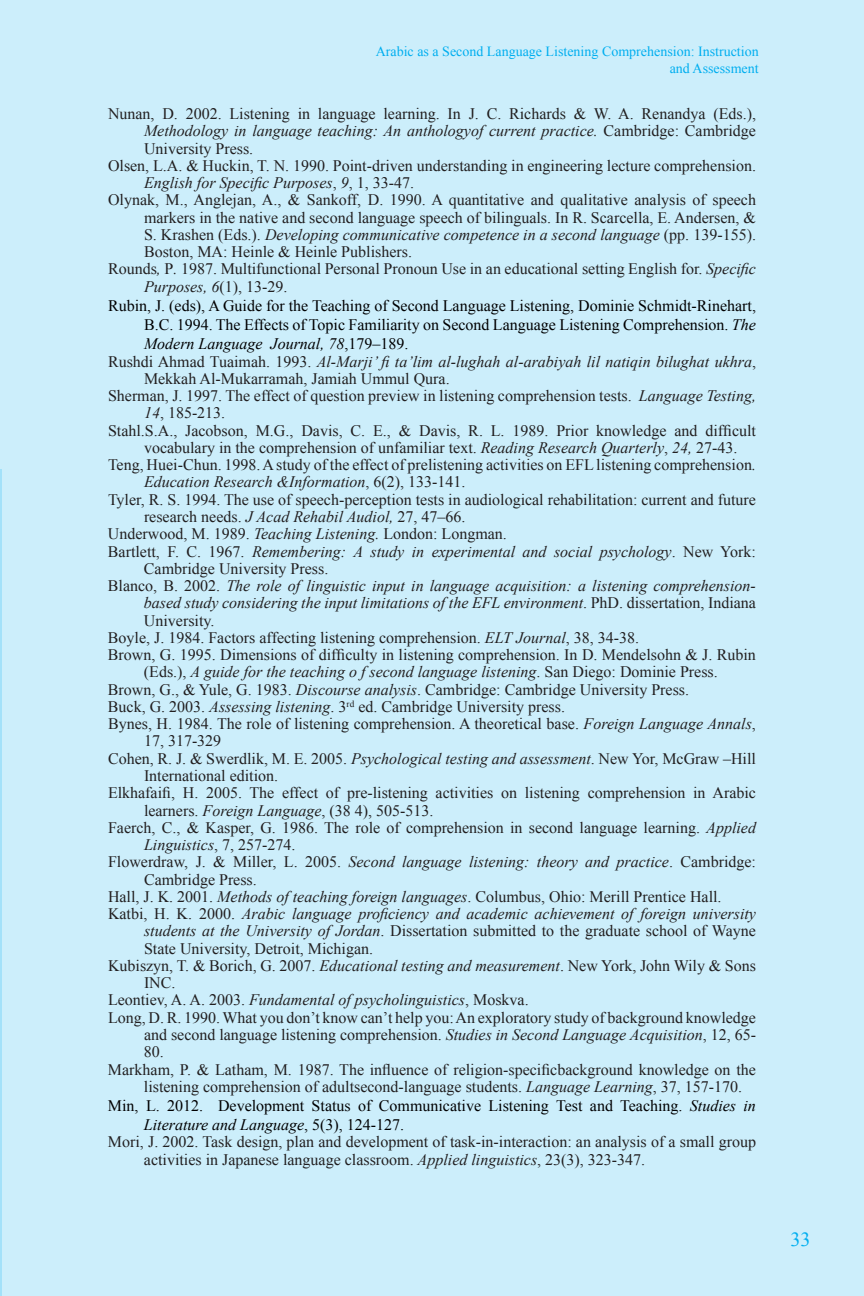
<style>
.page{position:relative;width:864px;height:1296px;background:#cceefb}
.page>*{position:absolute;margin:0;border:0;box-sizing:border-box;transform-origin:0 0}
.t1{font:20px "Times New Roman";color:#00aeef}
.t2{font:16px/17.2px "Times New Roman";color:#231f20}
.t3{font:italic 16px "Times New Roman";color:#231f20}
.t4{font:16px/19.2px "Times New Roman";color:#000001;text-align:justify}
.t5{font:14px/16.8px "Times New Roman";color:#00aeef;text-align:right}
.s1{font-style:normal}
.s2{font-style:italic}
</style>
<div class="page">
<hr style="left:0;top:470px;width:1px;height:826px;background:#00aeef">
<p class="t5" style="left:376px;top:43px;width:384px">Arabic as a Second Language Listening Comprehension: Instruction and Assessment</p>
<p class="t2" style="left:108px;top:105px;width:650px">Nunan, D. 2002. Listening in language learning. In J. C. Richards &amp; W. A. Renandya (Eds.),</p>
<p class="t3" style="left:144px;top:122px;width:614px">Methodology in language teaching: An anthologyof current practice. <span class="s1">Cambridge: Cambridge</span></p>
<p class="t2" style="left:144px;top:140px;width:111px">University Press.</p>
<p class="t2" style="left:108px;top:157px;width:650px">Olsen, L.A. &amp; Huckin, T. N. 1990. Point-driven understanding in engineering lecture comprehension.</p>
<p class="t3" style="left:144px;top:174px;width:272px">English for Specific Purposes<span class="s1">,</span> 9<span class="s1">, 1, 33-47.</span></p>
<p class="t2" style="left:108px;top:191px;width:650px">Olynak, M., Anglejan, A., &amp; Sankoff, D. 1990. A quantitative and qualitative analysis of speech</p>
<p class="t2" style="left:144px;top:209px;width:613px">markers in the native and second language speech of bilinguals. In R. Scarcella, E. Andersen, &amp;</p>
<p class="t3" style="left:144px;top:226px;width:614px"><span class="s1">S. Krashen (Eds.).</span> Developing communicative competence in a second language <span class="s1">(pp. 139-155).</span></p>
<p class="t2" style="left:144px;top:243px;width:269px">Boston, MA: Heinle &amp; Heinle Publishers.</p>
<p class="t2" style="left:108px;top:260px;width:650px">Rounds<span class="s2">,</span> P<span class="s2">.</span> 1987. Multifunctional Personal Pronoun Use in an educational setting English for. <span class="s2">Specific</span></p>
<p class="t3" style="left:144px;top:277px;width:145px">Purposes, 6<span class="s1">(1), 13-29.</span></p>
<p class="t4" style="left:144px;top:296px;width:614px;text-indent:-36px">Rubin, J. (eds), A Guide for the Teaching of Second Language Listening, Dominie Schmidt-Rinehart, B.C. 1994. The Effects of Topic Familiarity on Second Language Listening Comprehension. <span class="s2">The Modern Language Journal, 78</span>,179–189.</p>
<p class="t3" style="left:108px;top:352px;width:650px"><span class="s1">Rushdi Ahmad Tuaimah. 1993.</span> Al-Marji’ fi ta’lim al-lughah al-arabiyah lil natiqin bilughat ukhra<span class="s1">,</span></p>
<p class="t2" style="left:144px;top:370px;width:307px">Mekkah Al-Mukarramah, Jamiah Ummul Qura.</p>
<p class="t2" style="left:108px;top:387px;width:650px">Sherman, J. 1997. The effect of question preview in listening comprehension tests. <span class="s2">Language Testing,</span></p>
<p class="t2" style="left:144px;top:404px;width:83px"><span class="s2">14</span>, 185-213.</p>
<p class="t2" style="left:108px;top:422px;width:650px">Stahl.S.A., Jacobson, M.G., Davis, C. E., &amp; Davis, R. L. 1989. Prior knowledge and difficult</p>
<p class="t2" style="left:144px;top:439px;width:595px">vocabulary in the comprehension of unfamiliar text. <span class="s2">Reading Research Quarterly</span>, <span class="s2">24,</span> 27-43.</p>
<p class="t2" style="left:108px;top:456px;width:649px">Teng, Huei-Chun. 1998. A study of the effect of prelistening activities on EFL listening comprehension<span class="s2">.</span></p>
<p class="t3" style="left:144px;top:473px;width:323px">Education Research &amp;Information<span class="s1">, 6(2), 133-141.</span></p>
<p class="t2" style="left:108px;top:491px;width:650px">Tyler, R. S. 1994. The use of speech-perception tests in audiological rehabilitation: current and future</p>
<p class="t2" style="left:144px;top:508px;width:323px">research needs. <span class="s2">J Acad Rehabil Audiol,</span> 27, 47–66.</p>
<p class="t2" style="left:108px;top:525px;width:400px">Underwood, M. 1989. <span class="s2">Teaching Listening.</span> London: Longman.</p>
<p class="t3" style="left:108px;top:542px;width:650px"><span class="s1">Bartlett, F. C. 1967.</span> Remembering: A study in experimental and social psychology<span class="s1">. New York:</span></p>
<p class="t2" style="left:144px;top:560px;width:186px">Cambridge University Press.</p>
<p class="t3" style="left:108px;top:577px;width:650px"><span class="s1">Blanco, B. 2002.</span> The role of linguistic input in language acquisition: a listening comprehension-</p>
<p class="t3" style="left:144px;top:594px;width:614px">based study considering the input limitations of the EFL environment<span class="s1">. PhD. dissertation, Indiana</span></p>
<p class="t2" style="left:144px;top:612px;width:72px">University.</p>
<p class="t2" style="left:108px;top:629px;width:533px">Boyle, J. 1984. Factors affecting listening comprehension. <span class="s2">ELT Journal</span>, 38, 34-38.</p>
<p class="t2" style="left:108px;top:646px;width:650px">Brown, G. 1995. Dimensions of difficulty in listening comprehension. In D. Mendelsohn &amp; J. Rubin</p>
<p class="t3" style="left:144px;top:663px;width:575px"><span class="s1">(Eds.),</span> A guide for the teaching o f second language listening<span class="s1">. San Diego: Dominie Press.</span></p>
<p class="t2" style="left:108px;top:681px;width:583px">Brown, G., &amp; Yule, G. 1983. <span class="s2">Discourse analysis</span>. Cambridge: Cambridge University Press.</p>
<p class="t2" style="left:108px;top:698px;width:459px">Buck, G. 2003. <span class="s2">Assessing listening</span>. 3<sup>rd</sup> ed. Cambridge University press.</p>
<p class="t2" style="left:108px;top:715px;width:649px">Bynes, H. 1984. The role of listening comprehension. A theoretical base. <span class="s2">Foreign Language Annals</span>,</p>
<p class="t2" style="left:144px;top:732px;width:79px">17, 317-329</p>
<p class="t2" style="left:108px;top:750px;width:649px">Cohen, R. J. &amp; Swerdlik, M. E. 2005. <span class="s2">Psychological testing and assessment</span>. New Yor, McGraw –Hill</p>
<p class="t2" style="left:144px;top:767px;width:136px">International edition.</p>
<p class="t2" style="left:108px;top:784px;width:650px">Elkhafaifi, H. 2005. The effect of pre-listening activities on listening comprehension in Arabic</p>
<p class="t2" style="left:144px;top:802px;width:291px">learners. <span class="s2">Foreign Language</span>, (38 4), 505-513.</p>
<p class="t2" style="left:108px;top:819px;width:650px">Faerch, C., &amp; Kasper, G. 1986. The role of comprehension in second language learning. <span class="s2">Applied</span></p>
<p class="t3" style="left:144px;top:836px;width:153px">Linguistics<span class="s1">, 7, 257-274.</span></p>
<p class="t3" style="left:108px;top:853px;width:650px"><span class="s1">Flowerdraw, J. &amp; Miller, L. 2005.</span> Second language listening: theory and practice<span class="s1">. Cambridge:</span></p>
<p class="t2" style="left:144px;top:871px;width:114px">Cambridge Press.</p>
<p class="t2" style="left:108px;top:888px;width:615px">Hall, J. K. 2001. <span class="s2">Methods of teaching foreign languages</span>. Columbus, Ohio: Merill Prentice Hall.</p>
<p class="t3" style="left:108px;top:905px;width:650px"><span class="s1">Katbi, H. K. 2000.</span> Arabic language proficiency and academic achievement of foreign university</p>
<p class="t2" style="left:144px;top:922px;width:614px"><span class="s2">students at the University of Jordan</span>. Dissertation submitted to the graduate school of Wayne</p>
<p class="t2" style="left:144px;top:940px;width:231px">State University, Detroit, Michigan.</p>
<p class="t2" style="left:108px;top:957px;width:650px">Kubiszyn, T. &amp; Borich, G. 2007. <span class="s2">Educational testing and measurement</span>. New York, John Wily &amp; Sons</p>
<p class="t2" style="left:144px;top:974px;width:33px">INC.</p>
<p class="t3" style="left:108px;top:991px;width:422px"><span class="s1">Leontiev, A. A. 2003.</span> Fundamental of psycholinguistics<span class="s1">, Moskva.</span></p>
<p class="t2" style="left:108px;top:1009px;width:650px">Long, D. R. 1990. What you don’t know can’t help you: An exploratory study of background knowledge</p>
<p class="t2" style="left:144px;top:1026px;width:614px">and second language listening comprehension. <span class="s2">Studies in Second Language Acquisition</span>, 12, 65-</p>
<p class="t2" style="left:144px;top:1043px;width:21px">80.</p>
<p class="t2" style="left:108px;top:1061px;width:650px">Markham, P. &amp; Latham, M. 1987. The influence of religion-specificbackground knowledge on the</p>
<p class="t2" style="left:144px;top:1078px;width:600px">listening comprehension of adultsecond-language students. <span class="s2">Language Learning</span>, 37, 157-170.</p>
<p class="t4" style="left:144px;top:1096px;width:614px;text-indent:-36px">Min, L. 2012. Development Status of Communicative Listening Test and Teaching. <span class="s2">Studies in<br>Literature and Language</span>, 5(3), 124-127.</p>
<p class="t2" style="left:144px;top:1133px;width:614px;text-indent:-36px">Mori, J. 2002. Task design, plan and development of task-in-interaction: an analysis of a small group activities in Japanese language classroom. <span class="s2">Applied linguistics</span>, 23(3), 323-347.</p>
<p class="t1" style="left:791px;top:1228px;width:21px">33</p>
</div>
